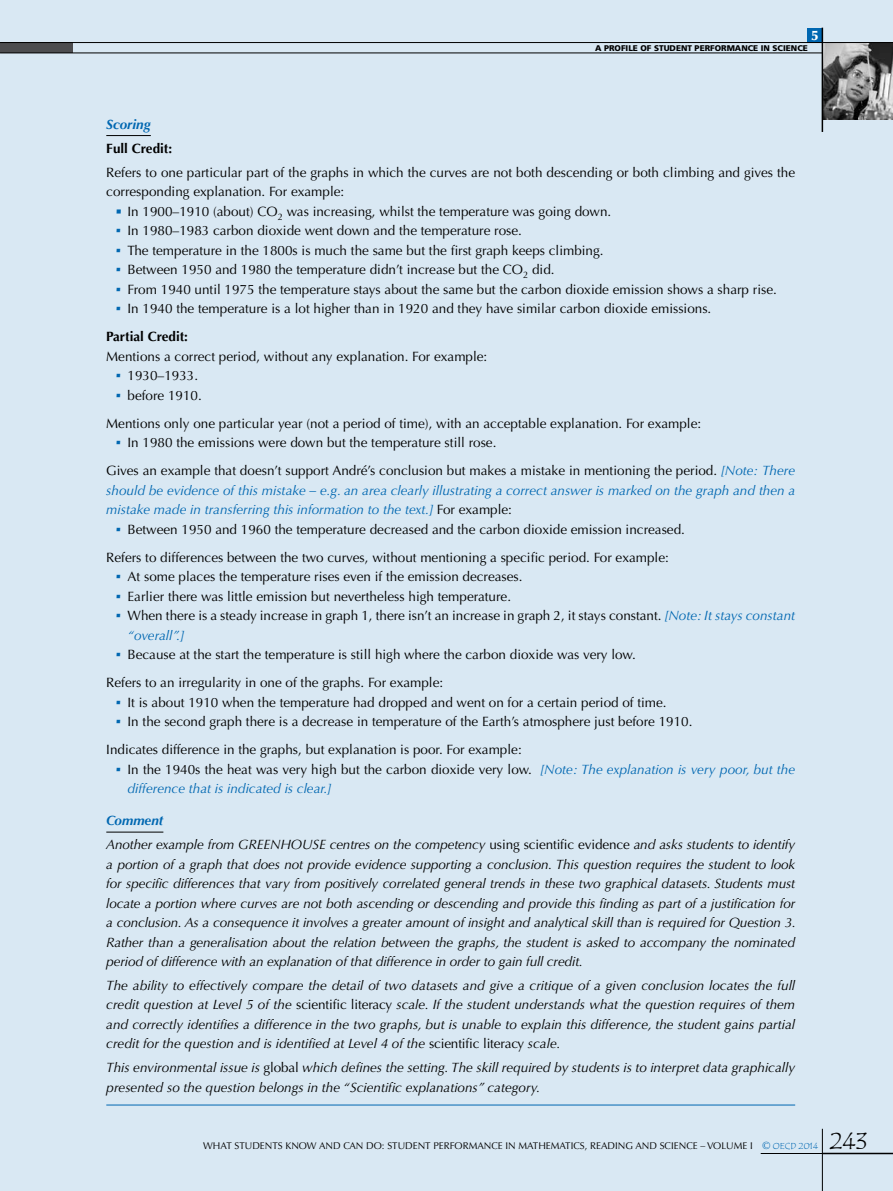
<style>
.page{position:relative;width:893px;height:1191px;background:#d9e8f3}
.page>*{position:absolute;margin:0;border:0;box-sizing:border-box;transform-origin:0 0}
.t1{font:24px "Tempus Sans ITC Std";color:#000}
.t2{font:13.5px/28px "Optima LT Std";color:#000}
.t3{font:italic 13.5px/19.5px "Optima LT Std";color:#000}
.t4{font:italic 13.5px/19.5px "Optima LT Std";color:#0067b1}
.t5{font:700 13.5px "Optima LT Std";color:#000}
.t6{font:italic 700 13.5px "Optima LT Std";color:#0067b1}
.t7{font:900 13.5px "Optima LT Std";color:#fff}
.t8{font:9.75px "Optima LT Std";color:#000}
.t9{font:900 8.25px "Frutiger LT Std";color:#000}
.s1{font-family:"ITC Eras Std";font-weight:500;color:#0067b1}
.s2{font-family:"ITC Eras Std";font-weight:300;color:#0067b1}
.s3{font-weight:700}
.s4{font-style:italic;color:#0067b1}
.s5{font-style:normal;color:#000}
.s6{font-family:"ITC Eras Std";font-weight:300;font-style:normal}
.s7{font-weight:700;color:#0067b1}
.s8{font-style:normal}
.s9{font-size:10.5px;color:#0067b1}
.s10{font-family:"Tempus Sans ITC Std";font-size:9px;color:#0067b1}
</style>
<div class="page">
<img style="left:823px;top:43px;width:70px;height:76px">
<div style="left:0;top:43px;width:72px;height:10px;background:#4d4d4f"></div>
<div style="left:807px;top:28px;width:15px;height:15px;background:#0067b1"></div>
<hr style="left:822px;top:28px;width:1px;height:104px;background:#000">
<hr style="left:0;top:42px;width:893px;height:1px;background:#000">
<hr style="left:0;top:53px;width:822px;height:1px;background:#000">
<hr style="left:822px;top:1128px;width:1px;height:63px;background:#000">
<hr style="left:761px;top:1153px;width:61px;height:1px;background:#000">
<hr style="left:822px;top:1152px;width:71px;height:2px;background:#000">
<hr style="left:106px;top:135px;width:45px;height:1px;background:#000">
<hr style="left:106px;top:832px;width:57px;height:1px;background:#000">
<hr style="left:106px;top:1104px;width:689px;height:1px;background:#0067b1">
<p class="t7" style="left:812px;top:28px;width:8px">5</p>
<p class="t9" style="left:595px;top:43px;width:214px">A PROFILE OF STUDENT PERFORMANCE IN SCIENCE</p>
<p class="t6" style="left:106px;top:116px;width:46px">Scoring</p>
<p class="t5" style="left:106px;top:140px;width:67px">Full Credit:</p>
<p class="t2" style="left:106px;top:162px;width:690px;line-height:19.5px">Refers to one particular part of the graphs in which the curves are not both descending or both climbing and gives the corresponding explanation. For example:</p>
<p class="t2" style="left:115px;top:197px;width:498px"><span class="s1">•</span> In 1900–1910 (about) CO<sub>2</sub> was increasing, whilst the temperature was going down.</p>
<p class="t2" style="left:115px;top:217px;width:409px"><span class="s2">•</span> In 1980–1983 carbon dioxide went down and the temperature rose.</p>
<p class="t2" style="left:115px;top:236px;width:490px"><span class="s2">•</span> The temperature in the 1800s is much the same but the first graph keeps climbing.</p>
<p class="t2" style="left:115px;top:256px;width:441px"><span class="s2">•</span> Between 1950 and 1980 the temperature didn’t increase but the CO<sub>2</sub> did.</p>
<p class="t2" style="left:115px;top:275px;width:664px"><span class="s2">•</span> From 1940 until 1975 the temperature stays about the same but the carbon dioxide emission shows a sharp rise.</p>
<p class="t2" style="left:106px;top:295px;width:607px;text-indent:9px"><span class="s2">•</span> In 1940 the temperature is a lot higher than in 1920 and they have similar carbon dioxide emissions.<br><span class="s3">Partial Credit:</span></p>
<p class="t2" style="left:106px;top:342px;width:383px">Mentions a correct period, without any explanation. For example:</p>
<p class="t2" style="left:115px;top:362px;width:85px"><span class="s2">•</span> 1930–1933.</p>
<p class="t2" style="left:106px;top:381px;width:596px;text-indent:9px"><span class="s2">•</span> before 1910.<br>Mentions only one particular year (not a period of time), with an acceptable explanation. For example:</p>
<p class="t2" style="left:106px;top:429px;width:690px;text-indent:9px"><span class="s2">•</span> In 1980 the emissions were down but the temperature still rose.<br>Gives an example that doesn’t support André’s conclusion but makes a mistake in mentioning the period. <span class="s4">[Note: There</span></p>
<p class="t4" style="left:106px;top:480px;width:690px">should be evidence of this mistake – e.g. an area clearly illustrating a correct answer is marked on the graph and then a mistake made in transferring this information to the text.] <span class="s5">For example:</span></p>
<p class="t2" style="left:106px;top:515px;width:580px;text-indent:9px"><span class="s2">•</span> Between 1950 and 1960 the temperature decreased and the carbon dioxide emission increased.<br>Refers to differences between the two curves, without mentioning a specific period. For example:</p>
<p class="t2" style="left:115px;top:562px;width:409px"><span class="s2">•</span> At some places the temperature rises even if the emission decreases.</p>
<p class="t2" style="left:115px;top:582px;width:398px"><span class="s2">•</span> Earlier there was little emission but nevertheless high temperature.</p>
<p class="t2" style="left:128px;top:606px;width:669px;line-height:19.5px;text-indent:-13px"><span class="s2">•</span> When there is a steady increase in graph 1, there isn’t an increase in graph 2, it stays constant. <span class="s4">[Note: It stays constant “overall”.]</span></p>
<p class="t2" style="left:106px;top:640px;width:531px;text-indent:9px"><span class="s2">•</span> Because at the start the temperature is still high where the carbon dioxide was very low.<br>Refers to an irregularity in one of the graphs. For example:</p>
<p class="t2" style="left:115px;top:688px;width:553px"><span class="s2">•</span> It is about 1910 when the temperature had dropped and went on for a certain period of time.</p>
<p class="t2" style="left:106px;top:707px;width:588px;text-indent:9px"><span class="s2">•</span> In the second graph there is a decrease in temperature of the Earth’s atmosphere just before 1910.<br>Indicates difference in the graphs, but explanation is poor. For example:</p>
<p class="t4" style="left:128px;top:759px;width:669px;text-indent:-13px"><span class="s6">•</span> <span class="s5">In the 1940s the heat was very high but the carbon dioxide very low.</span> [Note: The explanation is very poor, but the difference that is indicated is clear.]</p>
<p class="t3" style="left:106px;top:809px;width:690px;line-height:23.7px"><span class="s7">Comment<br></span>Another example from GREENHOUSE centres on the competency <span class="s8">using scientific evidence</span> and asks students to identify</p>
<p class="t3" style="left:106px;top:854px;width:691px;text-align:justify">a portion of a graph that does not provide evidence supporting a conclusion. This question requires the student to look for specific differences that vary from positively correlated general trends in these two graphical datasets. Students must locate a portion where curves are not both ascending or descending and provide this finding as part of a justification for a conclusion. As a consequence it involves a greater amount of insight and analytical skill than is required for Question 3.<br>Rather than a generalisation about the relation between the graphs, the student is asked to accompany the nominated period of difference with an explanation of that difference in order to gain full credit.</p>
<p class="t3" style="left:106px;top:975px;width:690px;text-align:justify">The ability to effectively compare the detail of two datasets and give a critique of a given conclusion locates the full credit question at Level 5 of the <span class="s8">scientific literacy</span> scale. If the student understands what the question requires of them and correctly identifies a difference in the two graphs, but is unable to explain this difference, the student gains partial credit for the question and is identified at Level 4 of the <span class="s8">scientific literacy</span> scale.</p>
<p class="t3" style="left:106px;top:1058px;width:690px">This environmental issue is <span class="s8">global</span> which defines the setting. The skill required by students is to interpret data graphically presented so the question belongs in the “Scientific explanations” category.</p>
<p class="t8" style="left:203px;top:1140px;width:616px">What Students Know and Can Do: Student Performance in Mathematics, Reading and Science – Volume I <span class="s9">©</span> <span class="s10">OECD 2014</span></p>
<h1 class="t1" style="left:830px;top:1125px;width:39px">243</h1>
</div>
